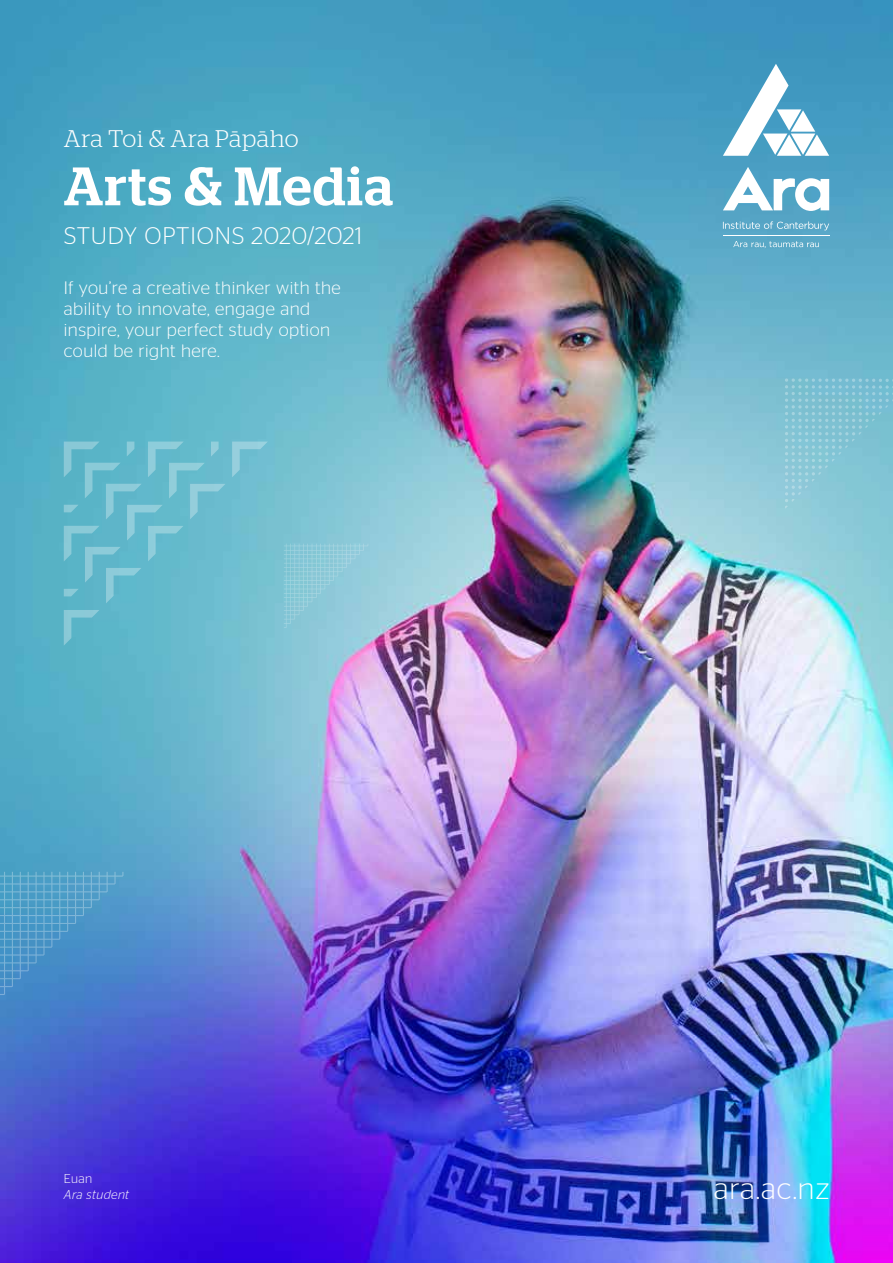
<style>
.page{position:relative;width:893px;height:1263px;background:#fff}
.page>*{position:absolute;margin:0;border:0;box-sizing:border-box;transform-origin:0 0}
.t1{font:500 54px "Stag";letter-spacing:.03em;color:#fff}
.t2{font:300 30px "Stag Sans";letter-spacing:.03em;color:#fff}
.t3{font:300 24px "Stag Sans";letter-spacing:.025em;color:#fff}
.t4{font:300 24px "Stag";letter-spacing:.02em;color:#fff}
.t5{font:300 18px/21px "Stag Sans";letter-spacing:.03em;color:#fff}
.t6{font:italic 300 12.75px "Stag Sans";letter-spacing:.03em;color:#fff}
.t7{font:300 12.75px "Stag Sans";color:#fff}
</style>
<div class="page">
<img style="left:0;top:0;width:893px;height:1263px">
<svg style="left:284px;top:544px;width:85px;height:84px;background:#8fcad9"></svg>
<svg style="left:785px;top:378px;width:108px;height:130px;background:#84c4d4"></svg>
<svg style="left:723px;top:64px;width:106px;height:92px"></svg>
<svg style="left:723px;top:221px;width:106px;height:9px"></svg>
<svg style="left:733px;top:241px;width:86px;height:7px"></svg>
<svg style="left:723px;top:167px;width:106px;height:44px"></svg>
<hr style="left:723px;top:235px;width:106px;height:1px;background:#fff">
<svg style="left:64px;top:610px;width:35px;height:36px"></svg>
<svg style="left:232px;top:441px;width:36px;height:36px"></svg>
<svg style="left:64px;top:441px;width:162px;height:162px;background:#6abccd"></svg>
<svg style="left:0;top:872px;width:123px;height:123px;background:#4f96c9"></svg>
<h3 class="t4" style="left:64px;top:125px;width:236px">Ara Toi &amp; Ara Pāpāho</h3>
<h1 class="t1" style="left:64px;top:154px;width:331px">Arts &amp; Media</h1>
<h3 class="t3" style="left:64px;top:223px;width:300px">STUDY OPTIONS 2020/2021</h3>
<p class="t5" style="left:64px;top:277px;width:278px">If you’re a creative thinker with the ability to innovate, engage and inspire, your perfect study option could be right here.</p>
<p class="t7" style="left:64px;top:1171px;width:30px">Euan</p>
<p class="t6" style="left:64px;top:1188px;width:67px">Ara student</p>
<h2 class="t2" style="left:714px;top:1172px;width:117px">ara.ac.nz</h2>
</div>
